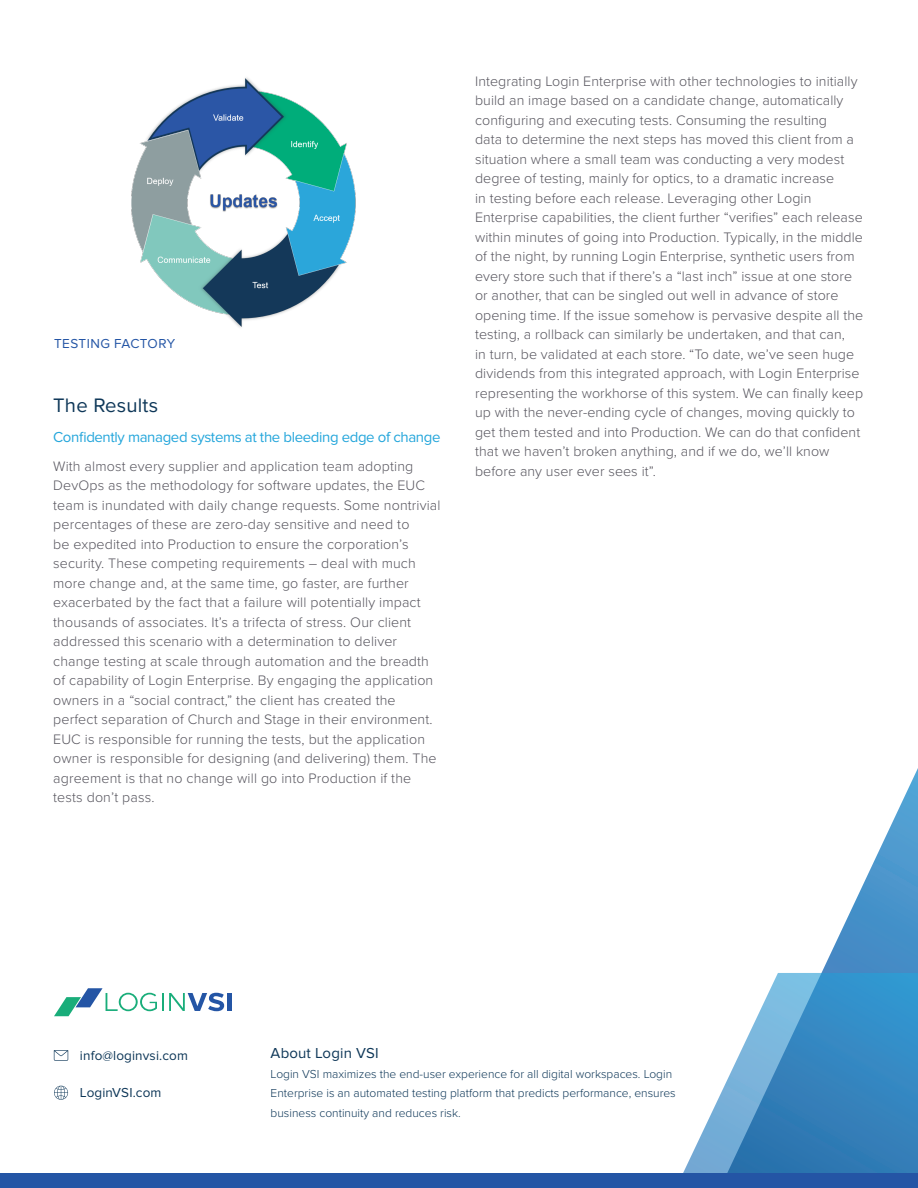
<style>
.page{position:relative;width:918px;height:1188px;background:#fff}
.page>*{position:absolute;margin:0;border:0;box-sizing:border-box;transform-origin:0 0}
.Body_Copy_-_H1{font:20.25px "Proxima Nova";letter-spacing:.01em;color:#0e3758}
.Body_Copy_-_H1-2{font:15px "Proxima Nova";letter-spacing:-.025em;color:#24a6db}
.t1{font:15px "Proxima Nova";letter-spacing:.01em;color:#0e3758}
.Body_Copy_-_Body{font:300 14.25px/19.5px "Proxima Nova";letter-spacing:.005em;color:#57555e}
.t2{font:13.5px "Proxima Nova";letter-spacing:.01em;color:#0e3758}
.Footer_-_Address{font:13.5px "Proxima Nova";letter-spacing:.03em;color:#2455a5}
.t3{font:300 12px/19.5px "Proxima Nova";color:#0e3758}
</style>
<div class="page">
<svg style="left:821px;top:768px;width:97px;height:205px"></svg>
<svg style="left:683px;top:973px;width:235px;height:200px"></svg>
<div style="left:0;top:1173px;width:918px;height:15px;background:#2455a5"></div>
<div style="left:227px;top:993px;width:5px;height:18px;background:#2455a5"></div>
<svg style="left:54px;top:988px;width:170px;height:28px"></svg>
<svg style="left:54px;top:1050px;width:14px;height:11px"></svg>
<svg style="left:54px;top:1086px;width:14px;height:14px"></svg>
<img style="left:131px;top:77px;width:225px;height:251px">
<p class="Footer_-_Address" style="left:54px;top:336px;width:123px">TESTING FACTORY</p>
<p class="Body_Copy_-_H1" style="left:53px;top:393px;width:106px">The Results</p>
<p class="Body_Copy_-_H1-2" style="left:53px;top:429px;width:389px">Confidently managed systems at the bleeding edge of change</p>
<p class="Body_Copy_-_Body" style="left:53px;top:455px;width:389px">With almost every supplier and application team adopting DevOps as the methodology for software updates, the EUC team is inundated with daily change requests. Some nontrivial percentages of these are zero-day sensitive and need to<br>be expedited into Production to ensure the corporation’s security. These competing requirements – deal with much more change and, at the same time, go faster, are further exacerbated by the fact that a failure will potentially impact thousands of associates. It’s a trifecta of stress. Our client addressed this scenario with a determination to deliver change testing at scale through automation and the breadth of capability of Login Enterprise. By engaging the application owners in a “social contract,” the client has created the perfect separation of Church and Stage in their environment.<br>EUC is responsible for running the tests, but the application owner is responsible for designing (and delivering) them. The agreement is that no change will go into Production if the tests don’t pass.</p>
<p class="Body_Copy_-_Body" style="left:475px;top:70px;width:390px">Integrating Login Enterprise with other technologies to initially build an image based on a candidate change, automatically configuring and executing tests. Consuming the resulting<br>data to determine the next steps has moved this client from a situation where a small team was conducting a very modest degree of testing, mainly for optics, to a dramatic increase<br>in testing before each release. Leveraging other Login Enterprise capabilities, the client further “verifies” each release within minutes of going into Production. Typically, in the middle of the night, by running Login Enterprise, synthetic users from every store such that if there’s a “last inch” issue at one store or another, that can be singled out well in advance of store opening time. If the issue somehow is pervasive despite all the testing, a rollback can similarly be undertaken, and that can,<br>in turn, be validated at each store. “To date, we’ve seen huge dividends from this integrated approach, with Login Enterprise representing the workhorse of this system. We can finally keep up with the never-ending cycle of changes, moving quickly to get them tested and into Production. We can do that confident that we haven’t broken anything, and if we do, we’ll know before any user ever sees it”.</p>
<p class="t2" style="left:80px;top:1048px;width:109px">info@loginvsi.com</p>
<p class="t2" style="left:80px;top:1085px;width:83px">LoginVSI.com</p>
<p class="t1" style="left:271px;top:1045px;width:110px">About Login VSI</p>
<p class="t3" style="left:271px;top:1063px;width:407px">Login VSI maximizes the end-user experience for all digital workspaces. Login<br>Enterprise is an automated testing platform that predicts performance, ensures business continuity and reduces risk.</p>
</div>
